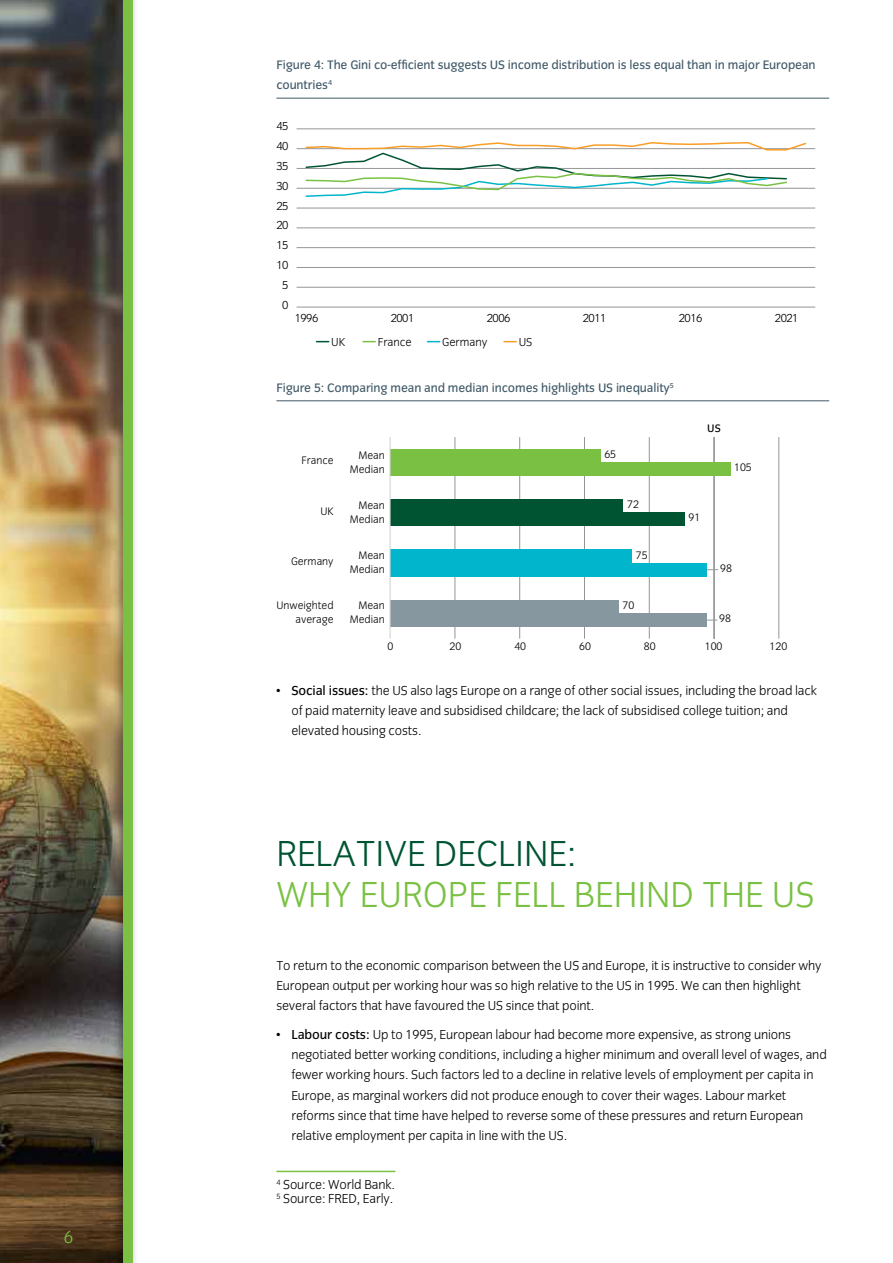
<style>
.page{position:relative;width:893px;height:1263px;background:#fff}
.page>*{position:absolute;margin:0;border:0;box-sizing:border-box;transform-origin:0 0}
.t1{font:37.5px "Congress Sans Light Std";color:#7ac143}
.t2{font:37.5px "Congress Sans Light Std";color:#005432}
.t3{font:18px "Congress Sans Light Std";color:#7ac143}
.t4{font:13.5px/20.2px "Congress Sans Light Std";letter-spacing:-.01em;color:#000}
.t5{font:12.75px/20.2px "Congress Sans Std";letter-spacing:-.01em;color:#425a69}
.t6{font:12px "Congress Sans Light Std";letter-spacing:-.045em;color:#000}
.t7{font:12px "Congress Sans Light Std";color:#000}
.t8{font:11.25px/14.1px "Congress Sans Light Std";color:#000;text-align:right}
.t9{font:11.25px "Congress Sans Std";color:#000}
.s1{font-family:"Congress Sans Std"}
</style>
<div class="page">
<img style="left:0;top:0;width:111px;height:1263px">
<div style="left:111px;top:0;width:28px;height:1263px;background:#000;opacity:.45"></div>
<div style="left:123px;top:0;width:10px;height:1263px;background:#7ac143"></div>
<hr style="left:276px;top:98px;width:553px;height:1px;background:#425a69">
<hr style="left:276px;top:401px;width:553px;height:1px;background:#425a69">
<svg style="left:316px;top:341px;width:13px;height:1px"></svg>
<svg style="left:363px;top:341px;width:12px;height:1px"></svg>
<svg style="left:427px;top:341px;width:13px;height:1px"></svg>
<svg style="left:504px;top:341px;width:12px;height:1px"></svg>
<hr style="left:297px;top:129px;width:518px;height:1px;background:#939598">
<hr style="left:297px;top:148px;width:518px;height:1px;background:#939598">
<hr style="left:297px;top:168px;width:518px;height:1px;background:#939598">
<hr style="left:297px;top:188px;width:518px;height:1px;background:#939598">
<hr style="left:297px;top:208px;width:518px;height:1px;background:#939598">
<hr style="left:297px;top:228px;width:518px;height:1px;background:#939598">
<hr style="left:297px;top:247px;width:518px;height:1px;background:#939598">
<hr style="left:297px;top:267px;width:518px;height:1px;background:#939598">
<hr style="left:297px;top:287px;width:518px;height:1px;background:#939598">
<hr style="left:297px;top:307px;width:518px;height:1px;background:#939598">
<svg style="left:305px;top:142px;width:502px;height:55px"></svg>
<hr style="left:713px;top:437px;width:2px;height:202px;background:#939598">
<hr style="left:779px;top:437px;width:1px;height:202px;background:#939598">
<hr style="left:649px;top:437px;width:1px;height:202px;background:#939598">
<hr style="left:584px;top:437px;width:1px;height:202px;background:#939598">
<hr style="left:519px;top:437px;width:1px;height:202px;background:#939598">
<hr style="left:455px;top:437px;width:1px;height:202px;background:#939598">
<div style="left:390px;top:449px;width:210px;height:13px;background:#7ac143"></div>
<div style="left:390px;top:499px;width:233px;height:14px;background:#005432"></div>
<div style="left:390px;top:550px;width:242px;height:13px;background:#00b5cc"></div>
<div style="left:390px;top:600px;width:228px;height:13px;background:#86979f"></div>
<div style="left:390px;top:462px;width:340px;height:13px;background:#7ac143"></div>
<div style="left:390px;top:513px;width:294px;height:13px;background:#005432"></div>
<div style="left:390px;top:563px;width:317px;height:13px;background:#00b5cc"></div>
<div style="left:390px;top:613px;width:317px;height:14px;background:#86979f"></div>
<hr style="left:390px;top:437px;width:1px;height:202px;background:#d0d1d1">
<svg style="left:707px;top:619px;width:10px;height:2px"></svg>
<hr style="left:276px;top:1171px;width:119px;height:1px;background:#7ac143">
<h2 class="t3" style="left:64px;top:1227px;width:11px">6</h2>
<p class="t5" style="left:276px;top:55px;width:541px">Figure 4: The Gini co-efficient suggests US income distribution is less equal than in major European countries<sup>4</sup></p>
<p class="t6" style="left:276px;top:120px;width:14px">45</p>
<p class="t6" style="left:276px;top:140px;width:14px">40</p>
<p class="t6" style="left:276px;top:159px;width:14px">35</p>
<p class="t6" style="left:276px;top:179px;width:14px">30</p>
<p class="t6" style="left:276px;top:199px;width:14px">25</p>
<p class="t6" style="left:276px;top:219px;width:14px">20</p>
<p class="t6" style="left:276px;top:239px;width:14px">15</p>
<p class="t6" style="left:276px;top:258px;width:14px">10</p>
<p class="t6" style="left:282px;top:278px;width:8px">5</p>
<p class="t6" style="left:282px;top:298px;width:8px">0</p>
<p class="t6" style="left:295px;top:312px;width:25px">1996</p>
<p class="t6" style="left:391px;top:312px;width:25px">2001</p>
<p class="t6" style="left:487px;top:312px;width:25px">2006</p>
<p class="t6" style="left:583px;top:312px;width:25px">2011</p>
<p class="t6" style="left:679px;top:312px;width:25px">2016</p>
<p class="t6" style="left:775px;top:312px;width:25px">2021</p>
<p class="t6" style="left:331px;top:335px;width:15px">UK</p>
<p class="t6" style="left:378px;top:335px;width:36px">France</p>
<p class="t7" style="left:442px;top:335px;width:47px">Germany</p>
<p class="t6" style="left:519px;top:335px;width:15px">US</p>
<p class="t5" style="left:276px;top:378px;width:399px">Figure 5: Comparing mean and median incomes highlights US inequality<sup>5</sup></p>
<p class="t8" style="left:302px;top:454px;width:34px">France</p>
<p class="t8" style="left:350px;top:448px;width:37px">Mean<br>Median</p>
<p class="t8" style="left:350px;top:499px;width:37px">Mean<br>Median</p>
<p class="t8" style="left:350px;top:548px;width:37px">Mean<br>Median</p>
<p class="t8" style="left:350px;top:599px;width:37px">Mean<br>Median</p>
<p class="t8" style="left:321px;top:504px;width:15px">UK</p>
<p class="t8" style="left:291px;top:554px;width:44px">Germany</p>
<p class="t8" style="left:276px;top:599px;width:59px;line-height:13.5px">Unweighted average</p>
<p class="t8" style="left:604px;top:447px;width:13px">65</p>
<p class="t8" style="left:627px;top:497px;width:13px">72</p>
<p class="t8" style="left:636px;top:548px;width:13px">75</p>
<p class="t8" style="left:622px;top:598px;width:13px">70</p>
<p class="t9" style="left:707px;top:422px;width:15px">US</p>
<p class="t8" style="left:734px;top:460px;width:19px">105</p>
<p class="t8" style="left:689px;top:511px;width:13px">91</p>
<p class="t8" style="left:720px;top:561px;width:13px">98</p>
<p class="t8" style="left:719px;top:611px;width:13px">98</p>
<p class="t8" style="left:387px;top:639px;width:7px">0</p>
<p class="t8" style="left:450px;top:639px;width:13px">20</p>
<p class="t8" style="left:514px;top:639px;width:13px">40</p>
<p class="t8" style="left:579px;top:639px;width:13px">60</p>
<p class="t8" style="left:644px;top:639px;width:13px">80</p>
<p class="t8" style="left:705px;top:639px;width:19px">100</p>
<p class="t8" style="left:769px;top:639px;width:19px">120</p>
<p class="t4" style="left:291px;top:680px;width:527px;text-indent:-15px"><span class="s1">• Social issues:</span> the US also lags Europe on a range of other social issues, including the broad lack of paid maternity leave and subsidised childcare; the lack of subsidised college tuition; and elevated housing costs.</p>
<h1 class="t2" style="left:276px;top:833px;width:302px">RELATIVE DECLINE:</h1>
<h1 class="t1" style="left:276px;top:874px;width:540px">WHY EUROPE FELL BEHIND THE US</h1>
<p class="t4" style="left:276px;top:955px;width:547px">To return to the economic comparison between the US and Europe, it is instructive to consider why<br>European output per working hour was so high relative to the US in 1995. We can then highlight several factors that have favoured the US since that point.</p>
<p class="t4" style="left:291px;top:1024px;width:537px;text-indent:-15px"><span class="s1">• Labour costs:</span> Up to 1995, European labour had become more expensive, as strong unions negotiated better working conditions, including a higher minimum and overall level of wages, and fewer working hours. Such factors led to a decline in relative levels of employment per capita in Europe, as marginal workers did not produce enough to cover their wages. Labour market reforms since that time have helped to reverse some of these pressures and return European relative employment per capita in line with the US.</p>
<p class="t4" style="left:276px;top:1178px;width:120px;line-height:14.2px"><sup>4</sup> Source: World Bank.<br><sup>5</sup> Source: FRED, Early.</p>
</div>
